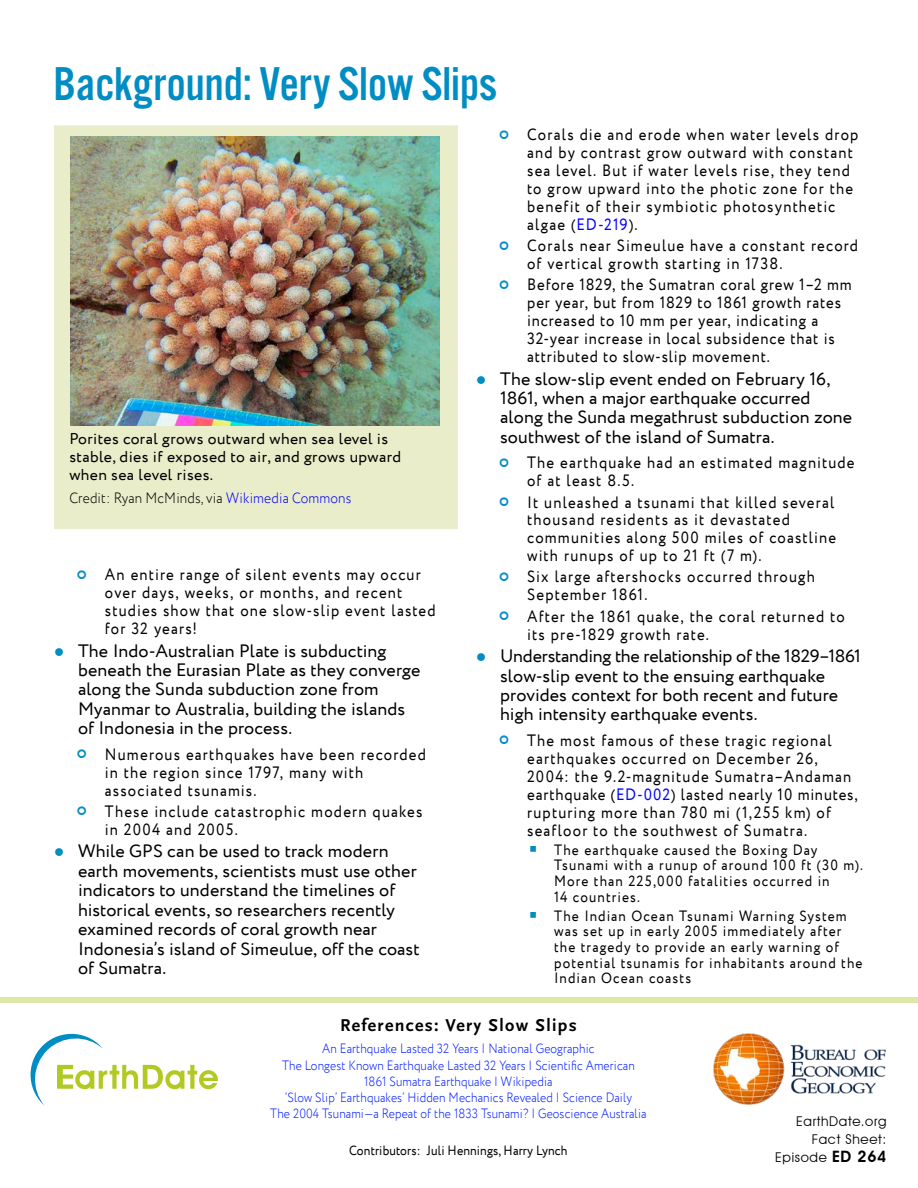
<style>
.page{position:relative;width:918px;height:1188px;background:#fff}
.page>*{position:absolute;margin:0;border:0;box-sizing:border-box;transform-origin:0 0}
.t1{font:49.35px "Alternate Got No 3 D";color:#008dc4}
.t2{font:18px/19.5px "Circe";letter-spacing:.005em;color:#000}
.t3{font:700 18px "Scala Sans Pro";letter-spacing:.075em;color:#000}
.t4{font:16.5px/18px "Circe";letter-spacing:.075em;color:#000;scale:.9 1}
.t5{font:16.5px/18px "Circe";letter-spacing:.055em;color:#000;scale:.9 1}
.t6{font:15.75px/18px "Circe";letter-spacing:.025em;color:#000}
.t7{font:15px/15.8px "Circe";letter-spacing:.08em;color:#000;scale:.9 1}
.t8{font:300 15px "Circe";letter-spacing:.01em;color:#000;scale:.9 1}
.t9{font:300 13.5px/16.2px "Circe";letter-spacing:.01em;color:#001bff;text-align:center;scale:.87 1}
.t10{font:13.5px "Circe";letter-spacing:.01em;color:#000;scale:.9 1}
.t11{font:13.5px/18px "Avant Garde IT Cby BT";letter-spacing:.05em;color:#000;text-align:right}
.s1{color:#00f}
.s2{color:#008dc4}
.s3{font-weight:600;font-size:15.75px}
</style>
<div class="page">
<img style="left:713px;top:1034px;width:173px;height:71px">
<svg style="left:30px;top:1033px;width:188px;height:72px"></svg>
<div style="left:0;top:998px;width:918px;height:5px;background:#dee7a6"></div>
<img style="left:54px;top:125px;width:404px;height:404px">
<h1 class="t1" style="left:53px;top:58px;width:445px">Background: Very Slow Slips</h1>
<p class="t6" style="left:69px;top:430px;width:333px">Porites coral grows outward when sea level is stable, dies if exposed to air, and grows upward when sea level rises.</p>
<p class="t8" style="left:69px;top:488px;width:315px">Credit: Ryan McMinds, via <span class="s1">Wikimedia Commons</span></p>
<p class="t4" style="left:105px;top:566px;width:369px">An entire range of silent events may occur over days, weeks, or months, and recent studies show that one slow-slip event lasted for 32 years!</p>
<p class="t2" style="left:78px;top:641px;width:344px;text-indent:-24px"><span class="s2">●</span> The Indo-Australian Plate is subducting beneath the Eurasian Plate as they converge along the Sunda subduction zone from Myanmar to Australia, building the islands of Indonesia in the process.</p>
<p class="t4" style="left:105px;top:746px;width:358px">Numerous earthquakes have been recorded in the region since 1797, many with associated tsunamis.</p>
<p class="t4" style="left:105px;top:803px;width:354px">These include catastrophic modern quakes in 2004 and 2005.</p>
<p class="t2" style="left:78px;top:842px;width:343px;text-indent:-24px"><span class="s2">●</span> While GPS can be used to track modern earth movements, scientists must use other indicators to understand the timelines of historical events, so researchers recently examined records of coral growth near Indonesia’s island of Simeulue, off the coast of Sumatra.</p>
<p class="t4" style="left:527px;top:126px;width:370px">Corals die and erode when water levels drop and by contrast grow outward with constant sea level. But if water levels rise, they tend to grow upward into the photic zone for the benefit of their symbiotic photosynthetic algae (<span class="s1">ED-219</span>).</p>
<p class="t4" style="left:527px;top:237px;width:369px">Corals near Simeulue have a constant record of vertical growth starting in 1738.</p>
<p class="t5" style="left:527px;top:276px;width:362px">Before 1829, the Sumatran coral grew 1–2 mm per year, but from 1829 to 1861 growth rates increased to 10 mm per year, indicating a 32-year increase in local subsidence that is attributed to slow-slip movement.</p>
<p class="t2" style="left:500px;top:369px;width:354px;text-indent:-24px"><span class="s2">●</span> The slow-slip event ended on February 16, 1861, when a major earthquake occurred along the Sunda megathrust subduction zone southwest of the island of Sumatra.</p>
<p class="t4" style="left:527px;top:454px;width:365px">The earthquake had an estimated magnitude of at least 8.5.</p>
<p class="t4" style="left:527px;top:493px;width:345px">It unleashed a tsunami that killed several thousand residents as it devastated communities along 500 miles of coastline with runups of up to 21 ft (7 m).</p>
<p class="t4" style="left:527px;top:568px;width:321px">Six large aftershocks occurred through<br>September 1861.</p>
<p class="t4" style="left:527px;top:608px;width:354px">After the 1861 quake, the coral returned to its pre-1829 growth rate.</p>
<p class="t2" style="left:500px;top:647px;width:362px;text-indent:-24px"><span class="s2">●</span> Understanding the relationship of the 1829–1861 slow-slip event to the ensuing earthquake provides context for both recent and future high intensity earthquake events.</p>
<p class="t4" style="left:527px;top:732px;width:369px">The most famous of these tragic regional earthquakes occurred on December 26, 2004: the 9.2-magnitude Sumatra–Andaman earthquake (<span class="s1">ED-002</span>) lasted nearly 10 minutes, rupturing more than 780 mi (1,255 km) of seafloor to the southwest of Sumatra.</p>
<p class="t7" style="left:554px;top:842px;width:345px;text-indent:-25px"><span class="s2">▪</span> The earthquake caused the Boxing Day Tsunami with a runup of around 100 ft (30 m).<br>More than 225,000 fatalities occurred in<br>14 countries.</p>
<p class="t7" style="left:554px;top:908px;width:344px;text-indent:-25px"><span class="s2">▪</span> The Indian Ocean Tsunami Warning System was set up in early 2005 immediately after the tragedy to provide an early warning of potential tsunamis for inhabitants around the Indian Ocean coasts</p>
<p class="t3" style="left:340px;top:1014px;width:238px">References: Very Slow Slips</p>
<p class="t9" style="left:270px;top:1041px;width:434px">An Earthquake Lasted 32 Years | National Geographic<br>The Longest Known Earthquake Lasted 32 Years | Scientific American 1861 Sumatra Earthquake | Wikipedia<br>‘Slow Slip’ Earthquakes’ Hidden Mechanics Revealed | Science Daily<br>The 2004 Tsunami—a Repeat of the 1833 Tsunami? | Geoscience Australia</p>
<p class="t10" style="left:349px;top:1141px;width:244px">Contributors: Juli Hennings, Harry Lynch</p>
<p class="t11" style="left:775px;top:1113px;width:113px">EarthDate.org<br>Fact Sheet:<br>Episode <span class="s3">ED 264</span></p>
</div>
